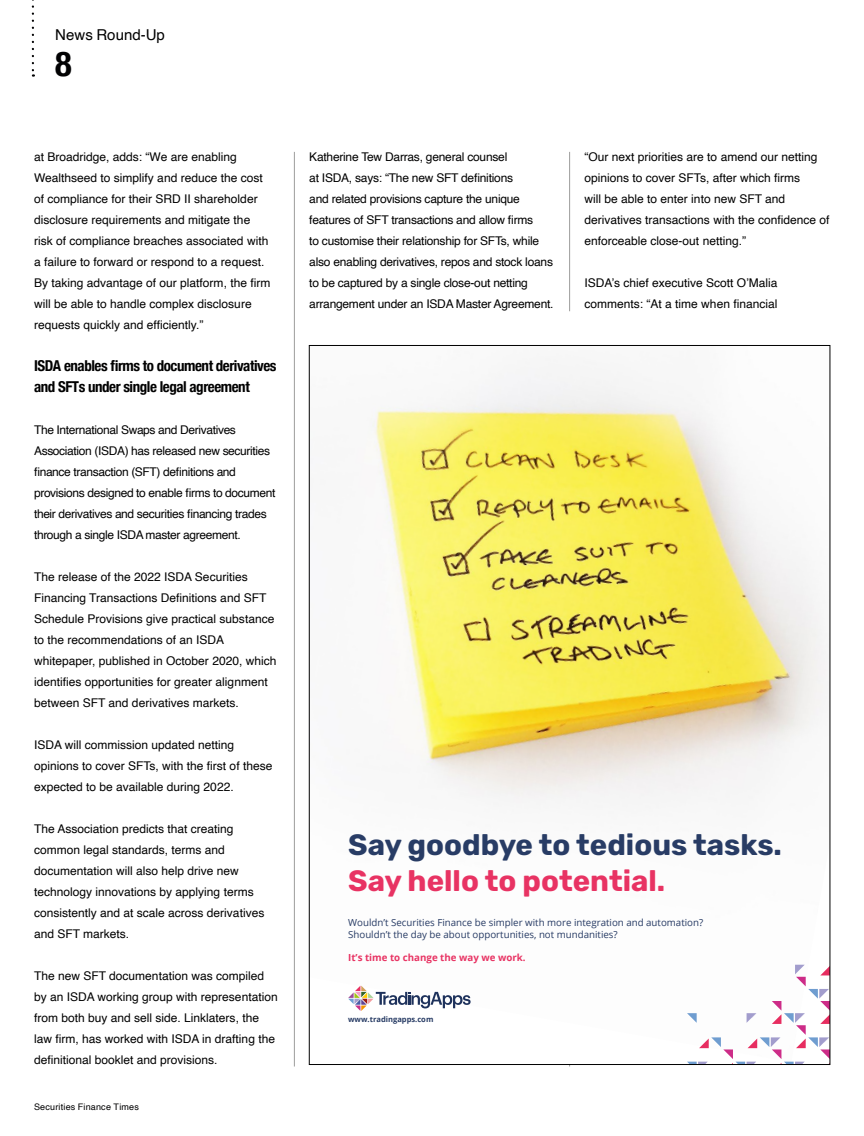
<style>
.page{position:relative;width:864px;height:1136px;background:#fff}
.page>*{position:absolute;margin:0;border:0;box-sizing:border-box;transform-origin:0 0}
.t1{font:700 condensed 34.5px "Helvetica Neue";color:#020203}
.t2{font:700 29.4px "Rubik";color:#283c65}
.t3{font:700 29.4px "Rubik";color:#e83363}
.t4{font:700 condensed 15px/21px "Helvetica Neue";letter-spacing:-.03em;color:#010000}
.t5{font:15px "Helvetica";color:#000}
.t6{font:12px/21px "Helvetica";color:#010000}
.t7{font:12px/21px "Helvetica";letter-spacing:-.02em;color:#010000}
.t8{font:12px/21px "Helvetica";letter-spacing:-.03em;color:#010000}
.t9{font:9.75px/11.7px "Open Sans";color:#283c65}
.t10{font:700 9.75px "Open Sans";color:#e83363}
.t11{font:9px "Helvetica";letter-spacing:.02em;color:#020203}
.t12{font:700 7.5px "Open Sans";color:#283c65}
</style>
<div class="page">
<svg style="left:32px;top:0;width:2px;height:77px"></svg>
<hr style="left:294px;top:152px;width:1px;height:914px;background:#9d9d9c">
<hr style="left:569px;top:152px;width:1px;height:159px;background:#9d9d9c">
<img style="left:359px;top:372px;width:468px;height:639px">
<svg style="left:686px;top:964px;width:141px;height:98px"></svg>
<svg style="left:348px;top:985px;width:122px;height:25px"></svg>
<p class="t5" style="left:55px;top:23px;width:111px">News Round-Up</p>
<h1 class="t1" style="left:55px;top:35px;width:18px">8</h1>
<p class="t6" style="left:34px;top:146px;width:238px">at Broadridge, adds: “We are enabling Wealthseed to simplify and reduce the cost of compliance for their SRD II shareholder disclosure requirements and mitigate the risk of compliance breaches associated with a failure to forward or respond to a request.<br>By taking advantage of our platform, the firm will be able to handle complex disclosure requests quickly and efficiently.”</p>
<p class="t4" style="left:34px;top:354px;width:244px">ISDA enables firms to document derivatives and SFTs under single legal agreement</p>
<p class="t8" style="left:34px;top:419px;width:243px">The International Swaps and Derivatives Association (ISDA) has released new securities finance transaction (SFT) definitions and provisions designed to enable firms to document their derivatives and securities financing trades through a single ISDA master agreement.</p>
<p class="t6" style="left:34px;top:566px;width:244px">The release of the 2022 ISDA Securities Financing Transactions Definitions and SFT Schedule Provisions give practical substance to the recommendations of an ISDA whitepaper, published in October 2020, which identifies opportunities for greater alignment between SFT and derivatives markets.</p>
<p class="t6" style="left:34px;top:734px;width:240px">ISDA will commission updated netting opinions to cover SFTs, with the first of these expected to be available during 2022.</p>
<p class="t6" style="left:34px;top:818px;width:232px">The Association predicts that creating common legal standards, terms and documentation will also help drive new technology innovations by applying terms consistently and at scale across derivatives and SFT markets.</p>
<p class="t6" style="left:34px;top:965px;width:245px">The new SFT documentation was compiled by an ISDA working group with representation from both buy and sell side. Linklaters, the law firm, has worked with ISDA in drafting the definitional booklet and provisions.</p>
<p class="t11" style="left:34px;top:1099px;width:106px">Securities Finance Times</p>
<p class="t7" style="left:309px;top:146px;width:246px">Katherine Tew Darras, general counsel<br>at ISDA, says: “The new SFT definitions<br>and related provisions capture the unique features of SFT transactions and allow firms<br>to customise their relationship for SFTs, while also enabling derivatives, repos and stock loans to be captured by a single close-out netting arrangement under an ISDA Master Agreement.</p>
<p class="t6" style="left:584px;top:146px;width:246px">“Our next priorities are to amend our netting opinions to cover SFTs, after which firms<br>will be able to enter into new SFT and derivatives transactions with the confidence of enforceable close-out netting.”</p>
<p class="t6" style="left:584px;top:272px;width:194px">ISDA’s chief executive Scott O’Malia comments: “At a time when financial</p>
<h2 class="t2" style="left:348px;top:828px;width:435px">Say goodbye to tedious tasks.</h2>
<h2 class="t3" style="left:348px;top:863px;width:318px">Say hello to potential.</h2>
<p class="t9" style="left:348px;top:916px;width:356px">Wouldn’t Securities Finance be simpler with more integration and automation?<br>Shouldn’t the day be about opportunities, not mundanities?</p>
<p class="t10" style="left:348px;top:950px;width:179px">It’s time to change the way we work.</p>
<p class="t12" style="left:348px;top:1013px;width:87px">www.tradingapps.com</p>
</div>
